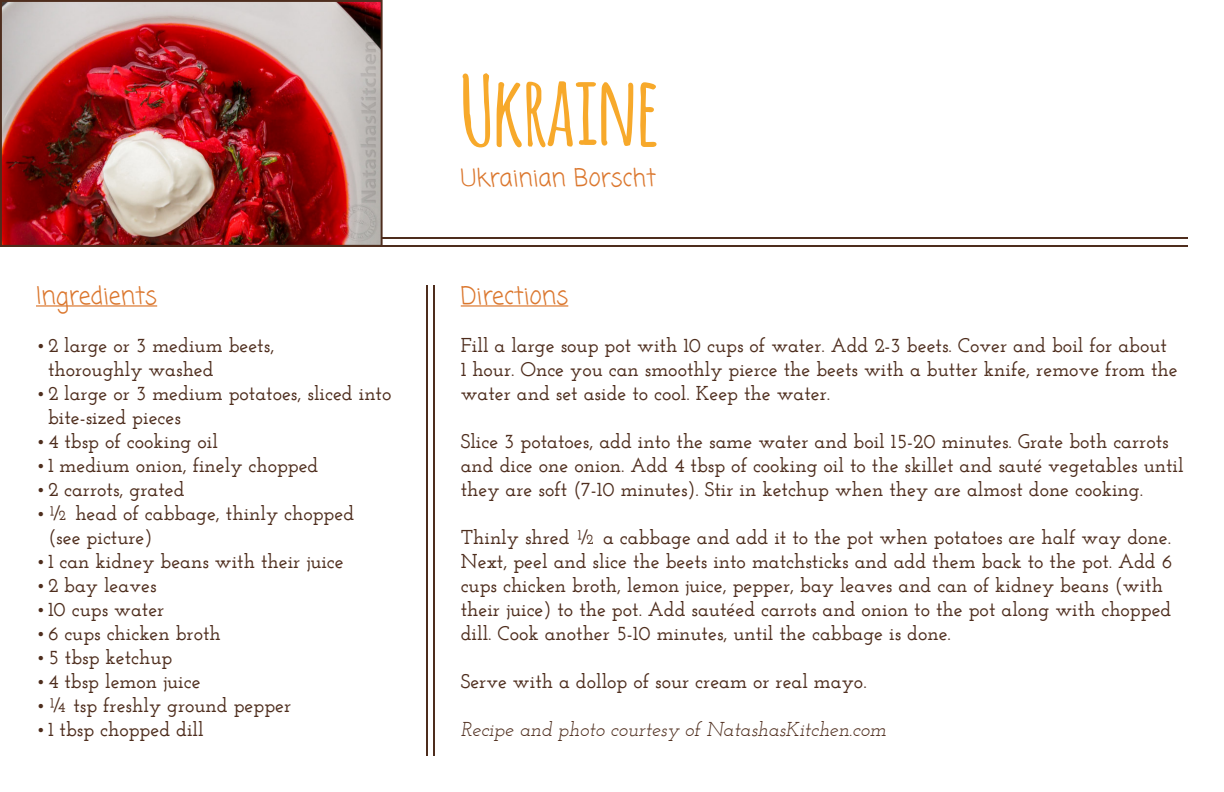
<style>
.page{position:relative;width:1224px;height:792px;background:#fff}
.page>*{position:absolute;margin:0;border:0;box-sizing:border-box;transform-origin:0 0}
.t1{font:700 96px "Amatic";color:#f7a92b}
.Subtitle{font:24px "Coming Soon";color:#db772e}
.Body{font:600 20px/24px "Josefin Slab";color:#4e2d1d}
.Credits{font:italic 20px "Josefin Slab";color:#4e2d1d}
</style>
<div class="page">
<hr style="left:0;top:237px;width:1188px;height:2px;background:#4e2d1d">
<hr style="left:0;top:245px;width:1188px;height:2px;background:#4e2d1d">
<hr style="left:461px;top:305px;width:107px;height:2px;background:#db772e">
<hr style="left:36px;top:305px;width:121px;height:2px;background:#db772e">
<hr style="left:433px;top:286px;width:2px;height:470px;background:#4e2d1d">
<hr style="left:426px;top:286px;width:2px;height:470px;background:#4e2d1d">
<img style="left:3px;top:3px;width:377px;height:241px">
<div style="left:0;top:0;width:383px;height:247px;border:2px solid #4e2d1d"></div>
<p class="Subtitle" style="left:36px;top:279px;width:123px">Ingredients</p>
<p class="Body" style="left:48px;top:333px;width:228px;text-indent:-12px">•2 large or 3 medium beets, thoroughly washed</p>
<p class="Body" style="left:48px;top:381px;width:345px;text-indent:-12px">•2 large or 3 medium potatoes, sliced into bite-sized pieces</p>
<p class="Body" style="left:36px;top:429px;width:183px">•4 tbsp of cooking oil</p>
<p class="Body" style="left:36px;top:453px;width:284px">• 1 medium onion, finely chopped</p>
<p class="Body" style="left:36px;top:477px;width:150px">•2 carrots, grated</p>
<p class="Body" style="left:48px;top:501px;width:308px;text-indent:-12px">•½ head of cabbage, thinly chopped (see picture)</p>
<p class="Body" style="left:36px;top:549px;width:309px">• 1 can kidney beans with their juice</p>
<p class="Body" style="left:36px;top:573px;width:122px">•2 bay leaves</p>
<p class="Body" style="left:36px;top:597px;width:130px">• 10 cups water</p>
<p class="Body" style="left:36px;top:621px;width:186px">•6 cups chicken broth</p>
<p class="Body" style="left:36px;top:645px;width:138px">•5 tbsp ketchup</p>
<p class="Body" style="left:36px;top:669px;width:166px">•4 tbsp lemon juice</p>
<p class="Body" style="left:36px;top:693px;width:257px">•¼ tsp freshly ground pepper</p>
<p class="Body" style="left:36px;top:717px;width:169px">• 1 tbsp chopped dill</p>
<p class="t1" style="left:461px;top:42px;width:199px">Ukraine</p>
<p class="Subtitle" style="left:461px;top:161px;width:197px">Ukrainian Borscht</p>
<p class="Subtitle" style="left:461px;top:279px;width:109px">Directions</p>
<p class="Body" style="left:461px;top:333px;width:719px">Fill a large soup pot with 10 cups of water. Add 2-3 beets. Cover and boil for about<br>1 hour. Once you can smoothly pierce the beets with a butter knife, remove from the water and set aside to cool. Keep the water.</p>
<p class="Body" style="left:461px;top:429px;width:724px">Slice 3 potatoes, add into the same water and boil 15-20 minutes. Grate both carrots and dice one onion. Add 4 tbsp of cooking oil to the skillet and sauté vegetables until they are soft (7-10 minutes). Stir in ketchup when they are almost done cooking.</p>
<p class="Body" style="left:461px;top:525px;width:713px">Thinly shred ½ a cabbage and add it to the pot when potatoes are half way done.<br>Next, peel and slice the beets into matchsticks and add them back to the pot. Add 6 cups chicken broth, lemon juice, pepper, bay leaves and can of kidney beans (with their juice) to the pot. Add sautéed carrots and onion to the pot along with chopped dill. Cook another 5-10 minutes, until the cabbage is done.</p>
<p class="Body" style="left:461px;top:669px;width:407px">Serve with a dollop of sour cream or real mayo.</p>
<p class="Credits" style="left:461px;top:718px;width:427px">Recipe and photo courtesy of NatashasKitchen.com</p>
</div>
